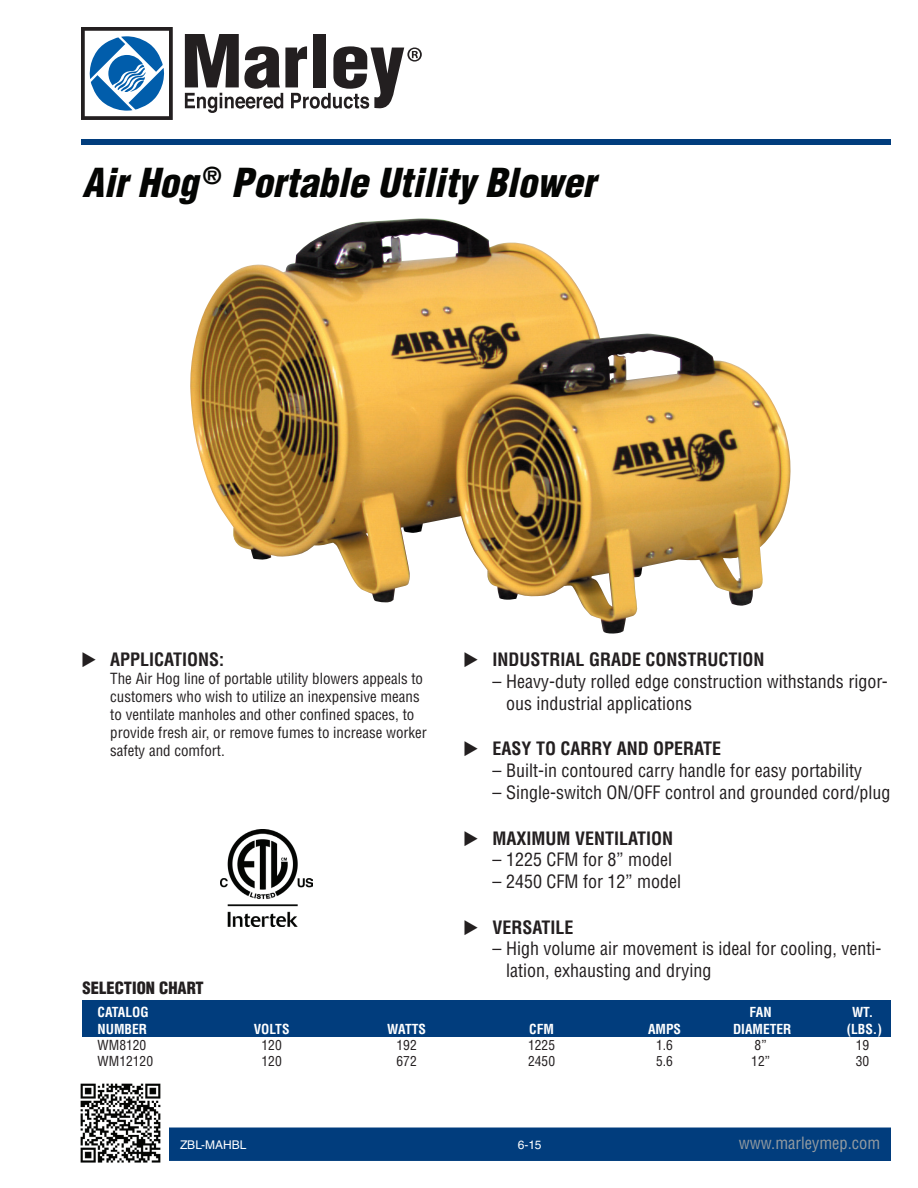
<style>
.page{position:relative;width:918px;height:1188px;background:#fff}
.page>*{position:absolute;margin:0;border:0;box-sizing:border-box;transform-origin:0 0}
.t1{font:italic 900 condensed 39px "Helvetica LT Std";color:#040503}
.t2{font:condensed 18px/21.6px "Helvetica LT Std";color:#231f20}
.t3{font:700 condensed 18px "Helvetica LT Std";color:#231f20}
.t4{font:condensed 16.5px "Helvetica LT Std";color:#959ca1}
.t5{font:900 condensed 16.5px "Helvetica LT Std";color:#231f20}
.t6{font:condensed 15px/18px "Helvetica LT Std";color:#231f20}
.t7{font:700 condensed 13.5px "Helvetica LT Std";color:#fff}
.t8{font:condensed 13.5px "Helvetica LT Std";color:#231f20}
.t9{font:12px "Helvetica LT Std";color:#fff}
</style>
<div class="page">
<div style="left:162px;top:1128px;width:729px;height:33px;background:#013d7d"></div>
<img style="left:190px;top:219px;width:601px;height:415px">
<img style="left:220px;top:829px;width:92px;height:97px">
<div style="left:81px;top:139px;width:810px;height:6px;background:#013d7d"></div>
<svg style="left:81px;top:27px;width:92px;height:93px"></svg>
<svg style="left:185px;top:34px;width:237px;height:79px"></svg>
<div style="left:83px;top:1000px;width:808px;height:37px;background:#013d7d"></div>
<img style="left:80px;top:1083px;width:88px;height:80px">
<h1 class="t1" style="left:82px;top:158px;width:515px">Air Hog <sup>®</sup> Portable Utility Blower</h1>
<p class="t3" style="left:81px;top:649px;width:40px">◆ APPL</p>
<p class="t3" style="left:149px;top:649px;width:77px">ICATIONS:</p>
<p class="t6" style="left:110px;top:670px;width:318px">The Air Hog line of portable utility blowers appeals to customers who wish to utilize an inexpensive means to ventilate manholes and other confined spaces, to provide fresh air, or remove fumes to increase worker safety and comfort.</p>
<p class="t3" style="left:463px;top:649px;width:215px">◆ INDUSTRIAL GRADE CONSTRU</p>
<p class="t3" style="left:719px;top:649px;width:45px">CTION</p>
<p class="t2" style="left:506px;top:671px;width:383px;text-indent:-14px">– Heavy-duty rolled edge construction withstands rigor&shy;ous industrial applications</p>
<p class="t3" style="left:463px;top:738px;width:258px">◆ EASY TO CARRY AND OPERATE</p>
<p class="t2" style="left:493px;top:760px;width:371px">– Built-in contoured carry handle for easy portability</p>
<p class="t2" style="left:493px;top:781px;width:399px">– Single-switch ON/OFF control and grounded cord/plug</p>
<p class="t3" style="left:463px;top:827px;width:211px">◆ MAXIM UM VENTILATIO N</p>
<p class="t2" style="left:493px;top:849px;width:181px">– 1225 CFM for 8” model</p>
<p class="t2" style="left:493px;top:870px;width:190px">– 2450 CFM for 12” model</p>
<p class="t3" style="left:463px;top:916px;width:110px">◆ VERSATILE</p>
<p class="t2" style="left:506px;top:938px;width:377px;text-indent:-14px">– High volume air movement is ideal for cooling, venti&shy;lation, exhausting and drying</p>
<p class="t5" style="left:83px;top:977px;width:123px">SELECTION CHART</p>
<p class="t7" style="left:98px;top:1004px;width:112px">CATALOG</p>
<p class="t7" style="left:750px;top:1004px;width:24px">FAN</p>
<p class="t7" style="left:852px;top:1004px;width:23px">WT.</p>
<p class="t7" style="left:83px;top:1020px;width:66px">NUMBER</p>
<p class="t7" style="left:254px;top:1020px;width:22px">VOLTS</p>
<p class="t7" style="left:387px;top:1020px;width:18px">WATTS</p>
<p class="t7" style="left:529px;top:1020px;width:26px">CFM</p>
<p class="t7" style="left:648px;top:1020px;width:24px">AMPS</p>
<p class="t7" style="left:733px;top:1020px;width:60px">DIAMETER</p>
<p class="t7" style="left:847px;top:1020px;width:37px">(LBS.)</p>
<p class="t8" style="left:98px;top:1036px;width:50px">WM8120</p>
<p class="t8" style="left:262px;top:1036px;width:22px">120</p>
<p class="t8" style="left:397px;top:1036px;width:22px">192</p>
<p class="t8" style="left:528px;top:1036px;width:28px">1225</p>
<p class="t8" style="left:656px;top:1036px;width:18px">1.6</p>
<p class="t8" style="left:755px;top:1036px;width:14px">8”</p>
<p class="t8" style="left:856px;top:1036px;width:15px">19</p>
<p class="t8" style="left:98px;top:1053px;width:57px">WM12120</p>
<p class="t8" style="left:262px;top:1053px;width:22px">120</p>
<p class="t8" style="left:397px;top:1053px;width:22px">672</p>
<p class="t8" style="left:528px;top:1053px;width:28px">2450</p>
<p class="t8" style="left:656px;top:1053px;width:18px">5.6</p>
<p class="t8" style="left:751px;top:1053px;width:20px">12”</p>
<p class="t8" style="left:856px;top:1053px;width:15px">30</p>
<p class="t9" style="left:180px;top:1138px;width:68px">ZBL-MAHBL</p>
<p class="t9" style="left:518px;top:1138px;width:25px">6-15</p>
<p class="t4" style="left:739px;top:1133px;width:143px">www.marleymep.com</p>
</div>
